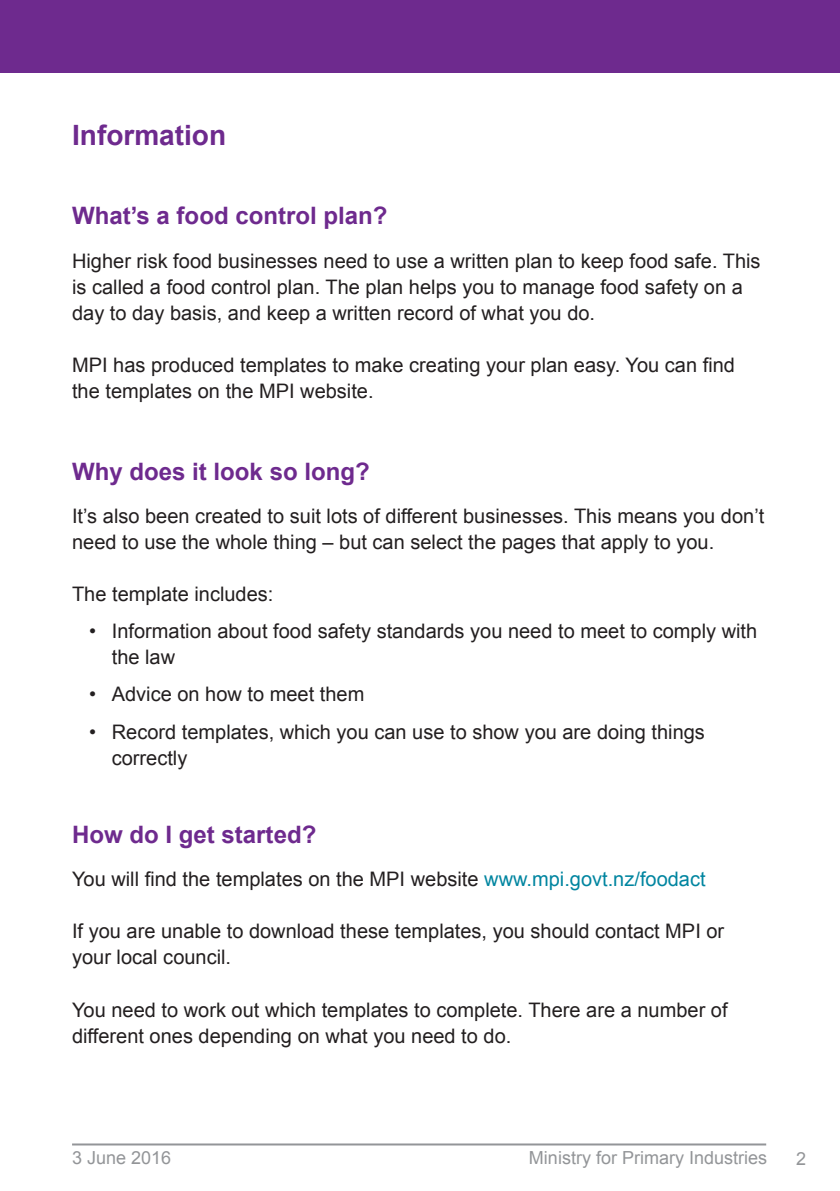
<style>
.page{position:relative;width:840px;height:1191px;background:#fff}
.page>*{position:absolute;margin:0;border:0;box-sizing:border-box;transform-origin:0 0}
.t1{font:700 28px "Arial";color:#6e2a8e}
.Sub_sub{font:700 24px "Arial";color:#6e2a8e}
.Body_copy{font:700 24px "Arial";color:#6e2a8e}
.Body_copy-2{font:20px/26px "Arial";color:#231f20}
.t2{font:18px "Arial";color:#939598}
.s1{color:#0085a0}
</style>
<div class="page">
<hr style="left:72px;top:1143px;width:693px;height:2px;background:#939598">
<div style="left:0;top:0;width:839px;height:72px;background:#6e2a8e"></div>
<p class="t1" style="left:72px;top:116px;width:155px">Information</p>
<p class="Sub_sub" style="left:72px;top:199px;width:317px">What’s a food control plan?</p>
<p class="Body_copy-2" style="left:72px;top:247px;width:689px">Higher risk food businesses need to use a written plan to keep food safe. This is called a food control plan. The plan helps you to manage food safety on a day to day basis, and keep a written record of what you do.</p>
<p class="Body_copy-2" style="left:72px;top:351px;width:664px">MPI has produced templates to make creating your plan easy. You can find the templates on the MPI website.</p>
<p class="Body_copy" style="left:72px;top:454px;width:299px">Why does it look so long?</p>
<p class="Body_copy-2" style="left:72px;top:502px;width:693px">It’s also been created to suit lots of different businesses. This means you don’t need to use the whole thing – but can select the pages that apply to you.</p>
<p class="Body_copy-2" style="left:72px;top:580px;width:203px">The template includes:</p>
<p class="Body_copy-2" style="left:112px;top:618px;width:646px;text-indent:-23px">• Information about food safety standards you need to meet to comply with the law</p>
<p class="Body_copy-2" style="left:89px;top:681px;width:277px">• Advice on how to meet them</p>
<p class="Body_copy-2" style="left:112px;top:718px;width:594px;text-indent:-23px">• Record templates, which you can use to show you are doing things correctly</p>
<p class="Sub_sub" style="left:72px;top:818px;width:246px">How do I get started?</p>
<p class="Body_copy-2" style="left:72px;top:866px;width:634px">You will find the templates on the MPI website <span class="s1">www.mpi.govt.nz/foodact</span></p>
<p class="Body_copy-2" style="left:72px;top:918px;width:653px">If you are unable to download these templates, you should contact MPI or your local council.</p>
<p class="Body_copy-2" style="left:72px;top:996px;width:656px">You need to work out which templates to complete. There are a number of different ones depending on what you need to do.</p>
<p class="t2" style="left:72px;top:1145px;width:101px">3 June 2016</p>
<p class="t2" style="left:528px;top:1145px;width:240px">Ministry for Primary Industries</p>
<p class="t2" style="left:795px;top:1146px;width:12px">2</p>
</div>
